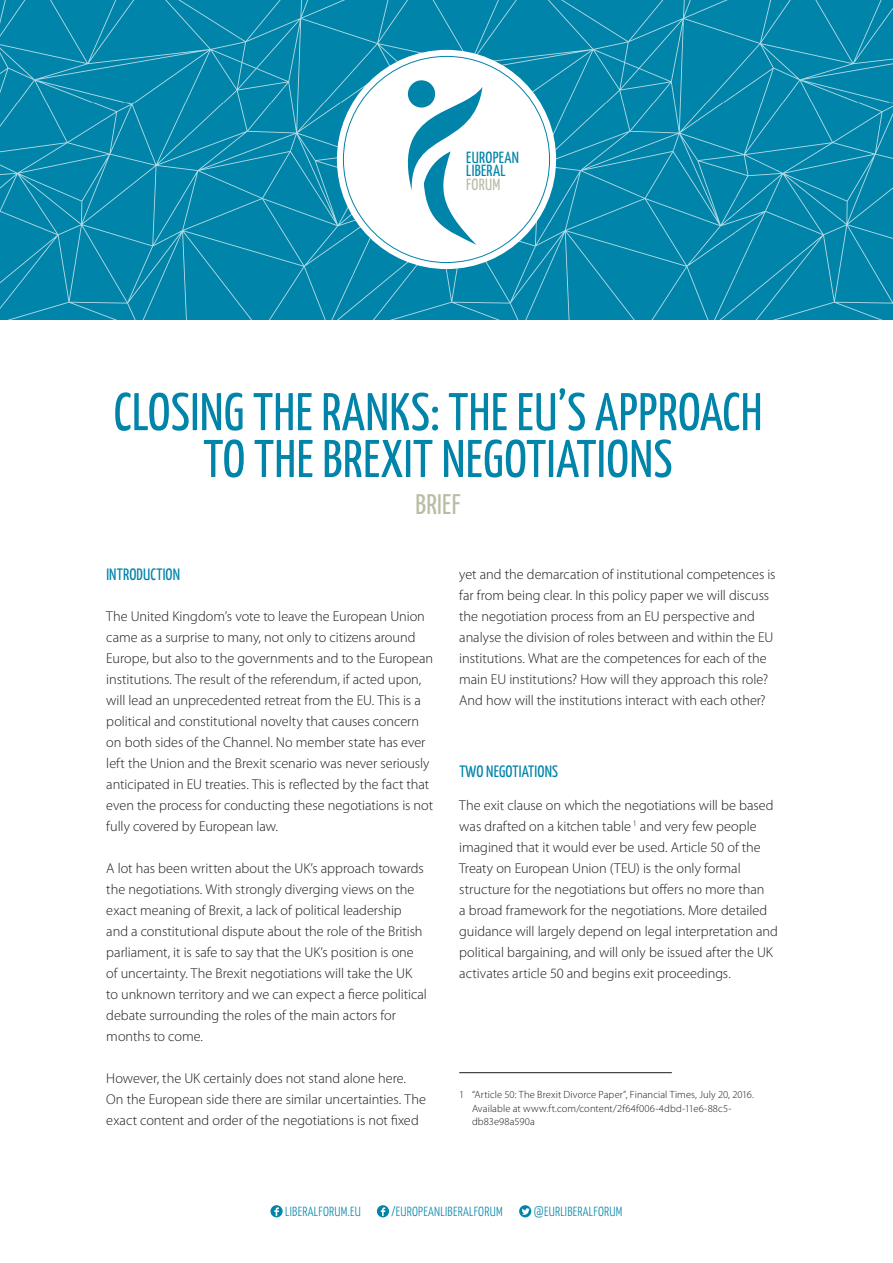
<style>
.page{position:relative;width:893px;height:1263px;background:#fff}
.page>*{position:absolute;margin:0;border:0;box-sizing:border-box;transform-origin:0 0}
.t1{font:52.95px/46.8px "Yanone Kaffeesatz";letter-spacing:.01em;color:#0084a9;text-align:center}
.t2{font:28.35px "Yanone Kaffeesatz";color:#babda5}
.t3{font:16.5px "Yanone Kaffeesatz";letter-spacing:.01em;color:#0084a9}
.t4{font:16.2px/13.5px "Yanone Kaffeesatz";letter-spacing:.02em;color:#0084a9}
.t5{font:16.2px "Yanone Kaffeesatz";letter-spacing:.02em;color:#babda6}
.t6{font:300 14.25px/21px "Myriad Pro";color:#1a1a18}
.t7{font:300 13.2px "Yanone Kaffeesatz";letter-spacing:.02em;color:#0084a9}
.t8{font:300 10.5px/13.5px "Myriad Pro";letter-spacing:.01em;color:#1a1a18}
</style>
<div class="page">
<svg style="left:270px;top:1205px;width:13px;height:12px"></svg>
<svg style="left:377px;top:1205px;width:12px;height:12px"></svg>
<svg style="left:519px;top:1205px;width:12px;height:12px"></svg>
<svg style="left:0;top:0;width:893px;height:319px;background:#2595b5"></svg>
<hr style="left:459px;top:1072px;width:213px;height:1px;background:#1a1a18">
<p class="t4" style="left:466px;top:150px;width:54px">EUROPEAN<br>LIBERAL</p>
<p class="t5" style="left:466px;top:174px;width:36px">FORUM</p>
<h1 class="t1" style="left:114px;top:387px;width:650px">CLOSING THE RANKS: THE EU’S APPROACH<br>TO THE BREXIT NEGOTIATIONS</h1>
<h2 class="t2" style="left:415px;top:487px;width:47px">BRIEF</h2>
<p class="t3" style="left:106px;top:564px;width:75px">INTRODUCTION</p>
<p class="t6" style="left:106px;top:606px;width:328px">The United Kingdom’s vote to leave the European Union came as a surprise to many, not only to citizens around Europe, but also to the governments and to the European institutions. The result of the referendum, if acted upon, will lead an unprecedented retreat from the EU. This is a political and constitutional novelty that causes concern on both sides of the Channel. No member state has ever left the Union and the Brexit scenario was never seriously anticipated in EU treaties. This is reflected by the fact that even the process for conducting these negotiations is not fully covered by European law.</p>
<p class="t6" style="left:106px;top:858px;width:322px">A lot has been written about the UK’s approach towards the negotiations. With strongly diverging views on the exact meaning of Brexit, a lack of political leadership and a constitutional dispute about the role of the British parliament, it is safe to say that the UK’s position is one of uncertainty. The Brexit negotiations will take the UK to unknown territory and we can expect a fierce political debate surrounding the roles of the main actors for months to come.</p>
<p class="t6" style="left:106px;top:1068px;width:321px">However, the UK certainly does not stand alone here.<br>On the European side there are similar uncertainties. The exact content and order of the negotiations is not fixed</p>
<p class="t6" style="left:459px;top:564px;width:318px">yet and the demarcation of institutional competences is far from being clear. In this policy paper we will discuss the negotiation process from an EU perspective and analyse the division of roles between and within the EU institutions. What are the competences for each of the main EU institutions? How will they approach this role?<br>And how will the institutions interact with each other?</p>
<p class="t3" style="left:459px;top:762px;width:100px">TWO NEGOTIATIONS</p>
<p class="t6" style="left:459px;top:795px;width:320px">The exit clause on which the negotiations will be based was drafted on a kitchen table <sup>1</sup> and very few people imagined that it would ever be used. Article 50 of the Treaty on European Union (TEU) is the only formal structure for the negotiations but offers no more than<br>a broad framework for the negotiations. More detailed guidance will largely depend on legal interpretation and political bargaining, and will only be issued after the UK activates article 50 and begins exit proceedings.</p>
<p class="t8" style="left:472px;top:1088px;width:283px;text-indent:-13px">1 “Article 50: The Brexit Divorce Paper”, Financial Times, July 20, 2016.<br>Available at www.ft.com/content/2f64f006-4dbd-11e6-88c5- db83e98a590a</p>
<p class="t7" style="left:285px;top:1203px;width:77px">LIBERALFORUM.EU</p>
<p class="t7" style="left:392px;top:1203px;width:113px">/EUROPEANLIBERALFORUM</p>
<p class="t7" style="left:534px;top:1203px;width:90px">@EURLIBERALFORUM</p>
</div>
